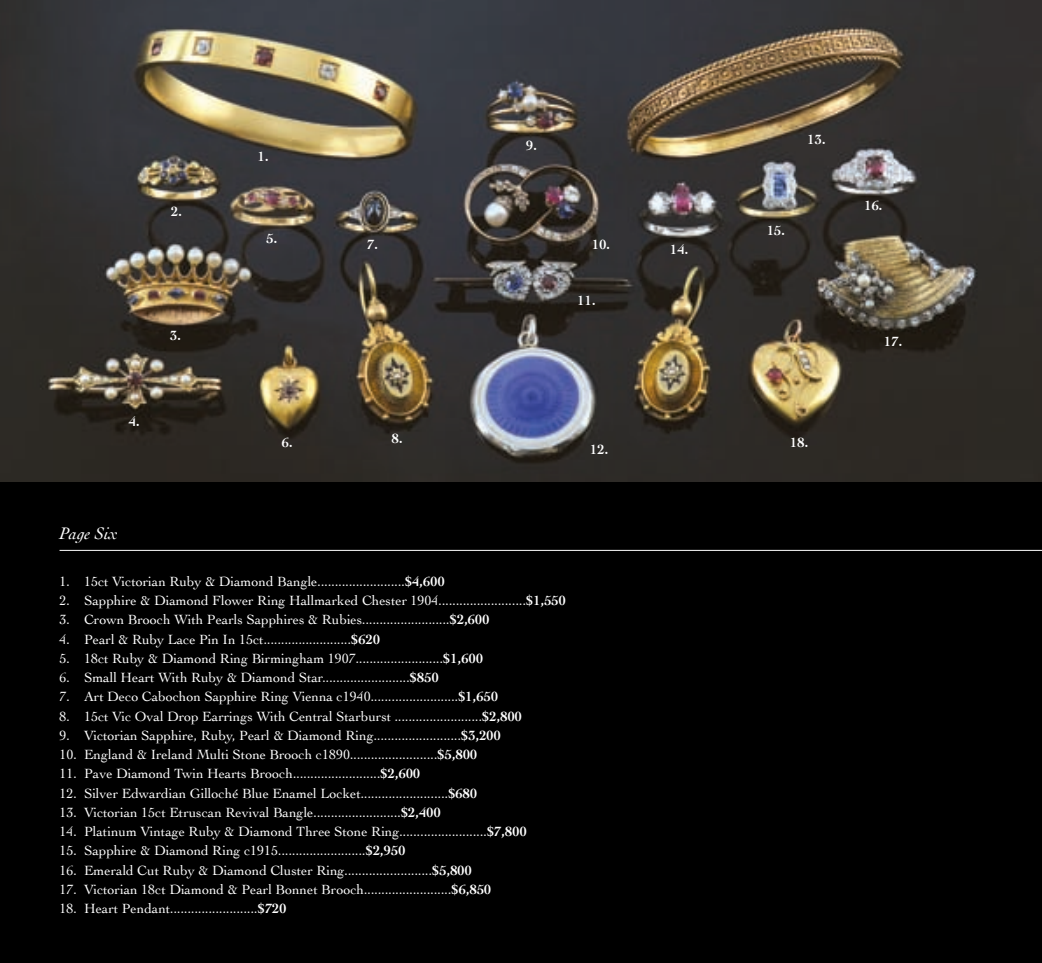
<style>
.page{position:relative;width:1042px;height:963px;background:#fff}
.page>*{position:absolute;margin:0;border:0;box-sizing:border-box;transform-origin:0 0}
.t1{font:italic 17.5px "Cochin";color:#fff}
.t2{font:14px "Cochin";color:#fff}
.t3{font:700 14px "Cochin";color:#fff}
.s1{font-weight:700}
</style>
<div class="page">
<div style="left:0;top:481px;width:1042px;height:481px;background:#000"></div>
<hr style="left:60px;top:550px;width:982px;height:1px;background:#fff">
<img style="left:0;top:0;width:1042px;height:481px">
<p class="t3" style="left:171px;top:204px;width:12px">2.</p>
<p class="t3" style="left:170px;top:327px;width:12px">3.</p>
<p class="t3" style="left:258px;top:148px;width:12px">1.</p>
<p class="t3" style="left:266px;top:230px;width:12px">5.</p>
<p class="t3" style="left:367px;top:237px;width:12px">7.</p>
<p class="t3" style="left:526px;top:137px;width:12px">9.</p>
<p class="t3" style="left:592px;top:237px;width:20px">10.</p>
<p class="t3" style="left:577px;top:292px;width:20px">11.</p>
<p class="t3" style="left:129px;top:413px;width:12px">4.</p>
<p class="t3" style="left:282px;top:434px;width:12px">6.</p>
<p class="t3" style="left:392px;top:430px;width:12px">8.</p>
<p class="t3" style="left:590px;top:441px;width:20px">12.</p>
<p class="t1" style="left:60px;top:523px;width:60px">Page Six</p>
<p class="t2" style="left:60px;top:573px;width:387px">1. 15ct Victorian Ruby &amp; Diamond Bangle.........................<span class="s1">$4,600</span></p>
<p class="t2" style="left:60px;top:592px;width:508px">2. Sapphire &amp; Diamond Flower Ring Hallmarked Chester 1904.........................<span class="s1">$1,550</span></p>
<p class="t2" style="left:60px;top:611px;width:432px">3. Crown Brooch With Pearls Sapphires &amp; Rubies.........................<span class="s1">$2,600</span></p>
<p class="t2" style="left:60px;top:631px;width:322px">4. Pearl &amp; Ruby Lace Pin In 15ct.........................<span class="s1">$620</span></p>
<p class="t2" style="left:60px;top:650px;width:425px">5. 18ct Ruby &amp; Diamond Ring Birmingham 1907.........................<span class="s1">$1,600</span></p>
<p class="t2" style="left:60px;top:669px;width:381px">6. Small Heart With Ruby &amp; Diamond Star.........................<span class="s1">$850</span></p>
<p class="t2" style="left:60px;top:688px;width:440px">7. Art Deco Cabochon Sapphire Ring Vienna c1940.........................<span class="s1">$1,650</span></p>
<p class="t2" style="left:60px;top:708px;width:464px">8. 15ct Vic Oval Drop Earrings With Central Starburst .........................<span class="s1">$2,800</span></p>
<p class="t2" style="left:60px;top:727px;width:443px">9. Victorian Sapphire, Ruby, Pearl &amp; Diamond Ring.........................<span class="s1">$3,200</span></p>
<p class="t2" style="left:60px;top:746px;width:419px">10. England &amp; Ireland Multi Stone Brooch c1890.........................<span class="s1">$5,800</span></p>
<p class="t2" style="left:60px;top:765px;width:362px">11. Pave Diamond Twin Hearts Brooch.........................<span class="s1">$2,600</span></p>
<p class="t2" style="left:60px;top:785px;width:419px">12. Silver Edwardian Gilloché Blue Enamel Locket.........................<span class="s1">$680</span></p>
<p class="t2" style="left:60px;top:804px;width:383px">13. Victorian 15ct Etruscan Revival Bangle.........................<span class="s1">$2,400</span></p>
<p class="t2" style="left:60px;top:823px;width:469px">14. Platinum Vintage Ruby &amp; Diamond Three Stone Ring.........................<span class="s1">$7,800</span></p>
<p class="t2" style="left:60px;top:842px;width:348px">15. Sapphire &amp; Diamond Ring c1915.........................<span class="s1">$2,950</span></p>
<p class="t2" style="left:60px;top:862px;width:414px">16. Emerald Cut Ruby &amp; Diamond Cluster Ring.........................<span class="s1">$5,800</span></p>
<p class="t2" style="left:60px;top:881px;width:433px">17. Victorian 18ct Diamond &amp; Pearl Bonnet Brooch.........................<span class="s1">$6,850</span></p>
<p class="t2" style="left:60px;top:900px;width:229px">18. Heart Pendant.........................<span class="s1">$720</span></p>
<p class="t3" style="left:670px;top:241px;width:20px">14.</p>
<p class="t3" style="left:807px;top:131px;width:20px">13.</p>
<p class="t3" style="left:767px;top:222px;width:20px">15.</p>
<p class="t3" style="left:790px;top:434px;width:20px">18.</p>
<p class="t3" style="left:864px;top:197px;width:20px">16.</p>
<p class="t3" style="left:884px;top:333px;width:20px">17.</p>
</div>
